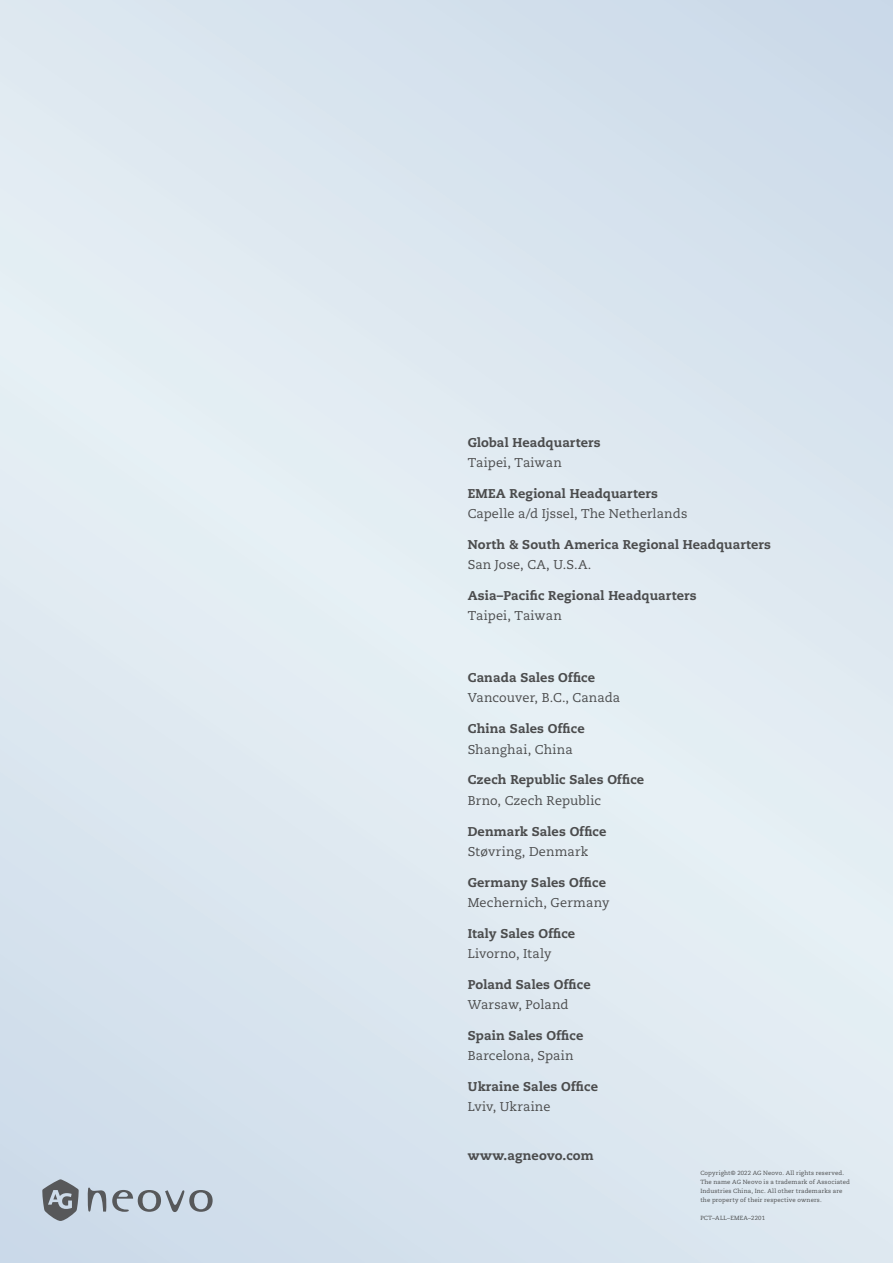
<style>
.page{position:relative;width:893px;height:1263px;background:#fff}
.page>*{position:absolute;margin:0;border:0;box-sizing:border-box;transform-origin:0 0}
.t1{font:800 12.75px/20.2px "Caecilia LT Pro 85";letter-spacing:.01em;color:#4b4c4d}
.t2{font:12.75px/20.2px "Caecilia LT Pro 55 Roman";letter-spacing:.005em;color:#4b4c4d}
.t3{font:6px/9px "Caecilia LT Pro 55 Roman";letter-spacing:.025em;color:#4b4c4d}
.s1{font-family:"Caecilia LT Pro 55 Roman";font-weight:400}
.s2{font-family:"Caecilia LT Pro 85";font-weight:800}
</style>
<div class="page">
<div style="left:0;top:0;width:893px;height:1263px;background:linear-gradient(to right,#dde8f0,#dce7f0)"></div>
<svg style="left:43px;top:1179px;width:170px;height:42px;background:#aeb9c4"></svg>
<p class="t1" style="left:468px;top:432px;width:134px">Global Headquarters<br><span class="s1">Taipei, Taiwan</span></p>
<p class="t2" style="left:468px;top:483px;width:221px"><span class="s2">EMEA Regional Headquarters<br></span>Capelle a/d Ijssel, The Netherlands</p>
<p class="t1" style="left:468px;top:534px;width:305px">North &amp; South America Regional Headquarters<br><span class="s1">San Jose, CA, U.S.A.</span></p>
<p class="t1" style="left:468px;top:585px;width:230px">Asia–Pacific Regional Headquarters<br><span class="s1">Taipei, Taiwan</span></p>
<p class="t2" style="left:468px;top:667px;width:154px"><span class="s2">Canada Sales Office<br></span>Vancouver, B.C., Canada</p>
<p class="t1" style="left:468px;top:718px;width:118px">China Sales Office<br><span class="s1">Shanghai, China</span></p>
<p class="t1" style="left:468px;top:769px;width:178px">Czech Republic Sales Office<br><span class="s1">Brno, Czech Republic</span></p>
<p class="t1" style="left:468px;top:820px;width:140px">Denmark Sales Office<br><span class="s1">Støvring, Denmark</span></p>
<p class="t1" style="left:468px;top:872px;width:143px">Germany Sales Office<br><span class="s1">Mechernich, Germany</span></p>
<p class="t1" style="left:468px;top:923px;width:109px">Italy Sales Office<br><span class="s1">Livorno, Italy</span></p>
<p class="t1" style="left:468px;top:974px;width:124px">Poland Sales Office<br><span class="s1">Warsaw, Poland</span></p>
<p class="t1" style="left:468px;top:1025px;width:117px">Spain Sales Office<br><span class="s1">Barcelona, Spain</span></p>
<p class="t1" style="left:468px;top:1076px;width:132px">Ukraine Sales Office<br><span class="s1">Lviv, Ukraine</span></p>
<p class="t1" style="left:468px;top:1145px;width:128px">www.agneovo.com</p>
<p class="t3" style="left:700px;top:1169px;width:151px">Copyright© 2022 AG Neovo. All rights reserved.<br>The name AG Neovo is a trademark of Associated Industries China, Inc. All other trademarks are the property of their respective owners.</p>
<p class="t3" style="left:700px;top:1214px;width:66px">PCT–ALL–EMEA–2201</p>
</div>
